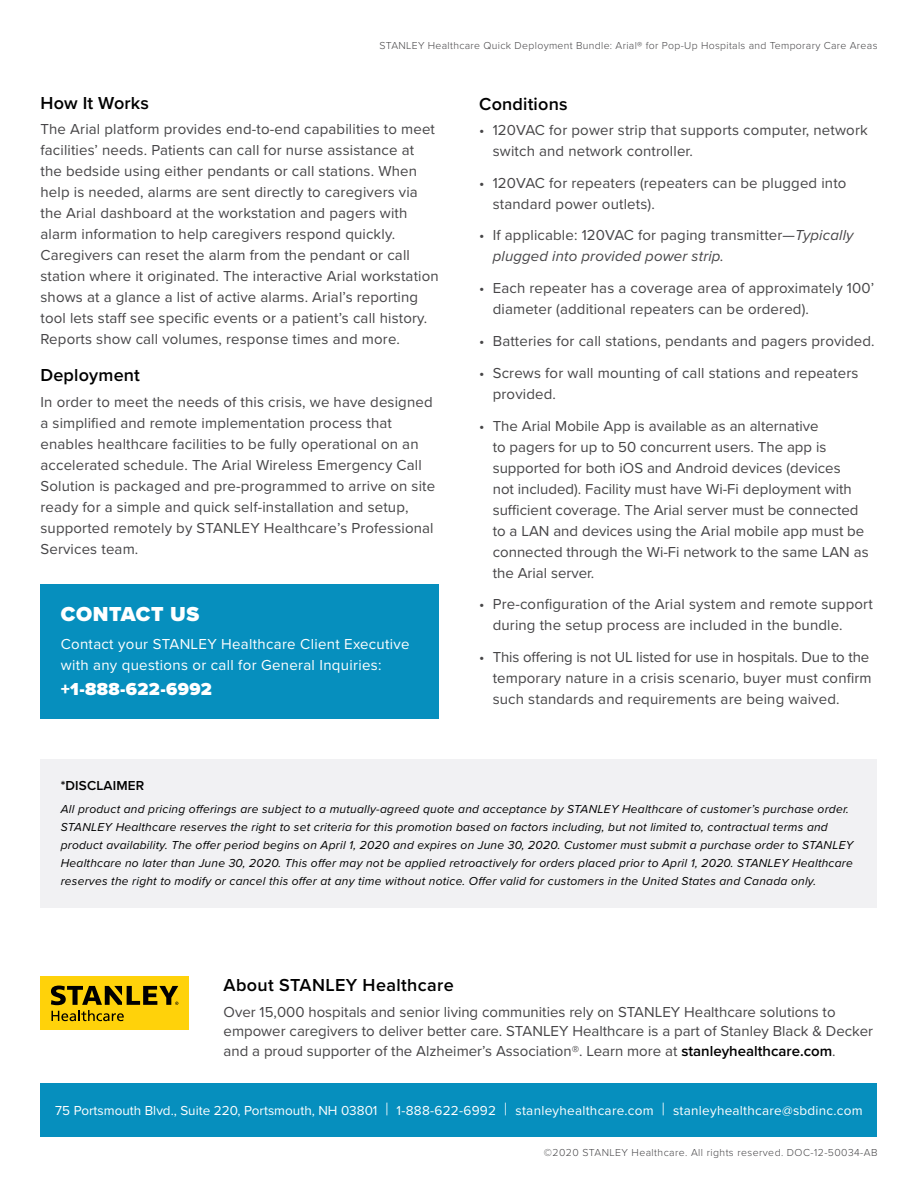
<style>
.page{position:relative;width:918px;height:1188px;background:#fff}
.page>*{position:absolute;margin:0;border:0;box-sizing:border-box;transform-origin:0 0}
.t1{font:900 21px "Proxima Nova";letter-spacing:.03em;color:#fff}
.t2{font:600 18px "Proxima Nova";letter-spacing:.01em;color:#000}
.t3{font:900 18px "Proxima Nova";letter-spacing:.02em;color:#fff}
.t4{font:15px/21px "Proxima Nova";letter-spacing:.01em;color:#464547}
.t5{font:15px/21px "Proxima Nova";letter-spacing:.02em;color:#fff}
.t6{font:13.5px "Proxima Nova";letter-spacing:.02em;color:#fff}
.t7{font:600 13.5px "Proxima Nova";letter-spacing:.01em;color:#000}
.t8{font:italic 12px/18px "Proxima Nova";letter-spacing:.02em;color:#000}
.t9{font:300 10.5px "Proxima Nova";letter-spacing:.03em;color:#464547}
.s1{font-style:italic}
.s2{font-weight:600;color:#000}
.s3{font-weight:300;font-size:18px}
</style>
<div class="page">
<div style="left:40px;top:1083px;width:838px;height:54px;background:#068fbe"></div>
<div style="left:40px;top:976px;width:149px;height:54px;background:#ffd20a"></div>
<svg style="left:51px;top:986px;width:127px;height:35px"></svg>
<div style="left:40px;top:584px;width:399px;height:135px;background:#068fbe"></div>
<div style="left:40px;top:759px;width:838px;height:149px;background:#f1f1f3"></div>
<p class="t9" style="left:380px;top:37px;width:499px">STANLEY Healthcare Quick Deployment Bundle: Arial® for Pop-Up Hospitals and Temporary Care Areas</p>
<p class="t2" style="left:40px;top:89px;width:110px">How It Works</p>
<p class="t4" style="left:40px;top:118px;width:400px">The Arial platform provides end-to-end capabilities to meet facilities’ needs. Patients can call for nurse assistance at the bedside using either pendants or call stations. When help is needed, alarms are sent directly to caregivers via the Arial dashboard at the workstation and pagers with alarm information to help caregivers respond quickly.<br>Caregivers can reset the alarm from the pendant or call station where it originated. The interactive Arial workstation shows at a glance a list of active alarms. Arial’s reporting tool lets staff see specific events or a patient’s call history.<br>Reports show call volumes, response times and more.</p>
<p class="t2" style="left:40px;top:362px;width:101px">Deployment</p>
<p class="t4" style="left:40px;top:390px;width:396px">In order to meet the needs of this crisis, we have designed a simplified and remote implementation process that enables healthcare facilities to be fully operational on an accelerated schedule. The Arial Wireless Emergency Call Solution is packaged and pre-programmed to arrive on site ready for a simple and quick self-installation and setup, supported remotely by STANLEY Healthcare’s Professional Services team.</p>
<h1 class="t1" style="left:61px;top:598px;width:140px">CONTACT US</h1>
<p class="t5" style="left:61px;top:633px;width:350px">Contact your STANLEY Healthcare Client Executive with any questions or call for General Inquiries:</p>
<p class="t3" style="left:61px;top:676px;width:153px">+1-888-622-6992</p>
<p class="t2" style="left:479px;top:90px;width:90px">Conditions</p>
<p class="t4" style="left:493px;top:119px;width:377px;text-indent:-14px">• 120VAC for power strip that supports computer, network switch and network controller.</p>
<p class="t4" style="left:493px;top:171px;width:355px;text-indent:-14px">• 120VAC for repeaters (repeaters can be plugged into standard power outlets).</p>
<p class="t4" style="left:493px;top:224px;width:362px;text-indent:-14px">• If applicable: 120VAC for paging transmitter—<span class="s1">Typically plugged into provided power strip.</span></p>
<p class="t4" style="left:493px;top:277px;width:383px;text-indent:-14px">• Each repeater has a coverage area of approximately 100’ diameter (additional repeaters can be ordered).</p>
<p class="t4" style="left:479px;top:330px;width:397px">• Batteries for call stations, pendants and pagers provided.</p>
<p class="t4" style="left:493px;top:362px;width:367px;text-indent:-14px">• Screws for wall mounting of call stations and repeaters provided.</p>
<p class="t4" style="left:493px;top:414px;width:377px;text-indent:-14px">• The Arial Mobile App is available as an alternative<br>to pagers for up to 50 concurrent users. The app is supported for both iOS and Android devices (devices<br>not included). Facility must have Wi-Fi deployment with sufficient coverage. The Arial server must be connected to a LAN and devices using the Arial mobile app must be connected through the Wi-Fi network to the same LAN as the Arial server.</p>
<p class="t4" style="left:493px;top:593px;width:381px;text-indent:-14px">• Pre-configuration of the Arial system and remote support during the setup process are included in the bundle.</p>
<p class="t4" style="left:493px;top:646px;width:381px;text-indent:-14px">• This offering is not UL listed for use in hospitals. Due to the temporary nature in a crisis scenario, buyer must confirm such standards and requirements are being waived.</p>
<p class="t7" style="left:61px;top:776px;width:85px">*DISCLAIMER</p>
<p class="t8" style="left:61px;top:799px;width:794px">All product and pricing offerings are subject to a mutually-agreed quote and acceptance by STANLEY Healthcare of customer’s purchase order.<br>STANLEY Healthcare reserves the right to set criteria for this promotion based on factors including, but not limited to, contractual terms and product availability. The offer period begins on April 1, 2020 and expires on June 30, 2020. Customer must submit a purchase order to STANLEY Healthcare no later than June 30, 2020. This offer may not be applied retroactively for orders placed prior to April 1, 2020. STANLEY Healthcare reserves the right to modify or cancel this offer at any time without notice. Offer valid for customers in the United States and Canada only.</p>
<p class="t2" style="left:224px;top:971px;width:232px">About STANLEY Healthcare</p>
<p class="t4" style="left:224px;top:1001px;width:651px;line-height:19.5px">Over 15,000 hospitals and senior living communities rely on STANLEY Healthcare solutions to empower caregivers to deliver better care. STANLEY Healthcare is a part of Stanley Black &amp; Decker and a proud supporter of the Alzheimer’s Association®. Learn more at <span class="s2">stanleyhealthcare.com</span>.</p>
<p class="t6" style="left:55px;top:1101px;width:809px">75 Portsmouth Blvd., Suite 220, Portsmouth, NH 03801 <span class="s3">|</span> 1-888-622-6992 <span class="s3">|</span> stanleyhealthcare.com <span class="s3">|</span> stanleyhealthcare@sbdinc.com</p>
<p class="t9" style="left:544px;top:1144px;width:335px">©2020 STANLEY Healthcare. All rights reserved. DOC-12-50034-AB</p>
</div>
